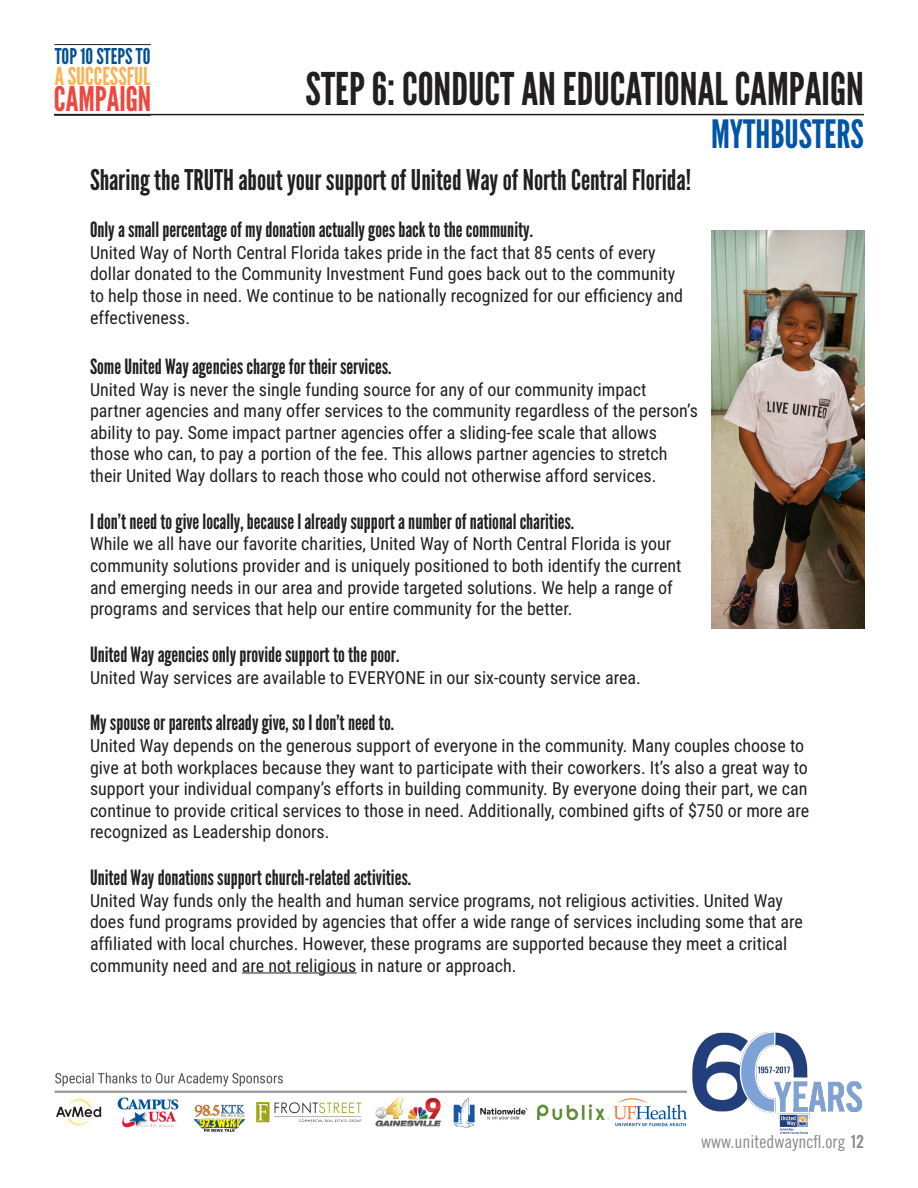
<style>
.page{position:relative;width:918px;height:1188px;background:#fff}
.page>*{position:absolute;margin:0;border:0;box-sizing:border-box;transform-origin:0 0}
.t1{font:45px "League Gothic";color:#231f20}
.t2{font:39px "League Gothic";color:#0155a7}
.t3{font:33.9px "League Gothic";color:#ef473f}
.t4{font:28.5px "League Gothic";color:#231f20}
.t5{font:24.6px "League Gothic";color:#fbb252}
.t6{font:21.75px "League Gothic";color:#035190}
.t7{font:21px "League Gothic";color:#231f20}
.t8{font:18px/21.6px "Roboto Condensed";color:#231f20}
.t9{font:18px "Trade Gothic Cond Eighteen";color:#231f20}
.s1{font-family:"Trade Gothic Bold Cond Twenty"}
</style>
<div class="page">
<hr style="left:54px;top:114px;width:810px;height:1px;background:#231f20">
<img style="left:692px;top:1031px;width:170px;height:103px">
<hr style="left:54px;top:44px;width:97px;height:1px;background:#231f20">
<hr style="left:54px;top:115px;width:97px;height:1px;background:#231f20">
<img style="left:54px;top:1072px;width:633px;height:60px">
<hr style="left:242px;top:973px;width:114px;height:1px;background:#231f20">
<img style="left:711px;top:230px;width:153px;height:399px">
<p class="t6" style="left:55px;top:43px;width:97px">TOP 10 STEPS TO</p>
<h3 class="t5" style="left:55px;top:61px;width:97px">A SUCCESSFUL</h3>
<h3 class="t3" style="left:54px;top:79px;width:99px">CAMPAIGN</h3>
<p class="t1" style="left:306px;top:62px;width:560px">STEP 6: CONDUCT AN EDUCATIONAL CAMPAIGN</p>
<p class="t2" style="left:711px;top:111px;width:154px">MYTHBUSTERS</p>
<p class="t4" style="left:90px;top:163px;width:603px">Sharing the TRUTH about your support of United Way of North Central Florida!</p>
<p class="t7" style="left:90px;top:217px;width:445px">Only a small percentage of my donation actually goes back to the community.</p>
<p class="t8" style="left:90px;top:241px;width:595px">United Way of North Central Florida takes pride in the fact that 85 cents of every dollar donated to the Community Investment Fund goes back out to the community to help those in need. We continue to be nationally recognized for our efficiency and effectiveness.</p>
<p class="t7" style="left:90px;top:354px;width:303px">Some United Way agencies charge for their services.</p>
<p class="t8" style="left:90px;top:378px;width:610px">United Way is never the single funding source for any of our community impact partner agencies and many offer services to the community regardless of the person’s ability to pay. Some impact partner agencies offer a sliding-fee scale that allows those who can, to pay a portion of the fee. This allows partner agencies to stretch their United Way dollars to reach those who could not otherwise afford services.</p>
<p class="t7" style="left:90px;top:509px;width:486px">I don’t need to give locally, because I already support a number of national charities.</p>
<p class="t8" style="left:90px;top:533px;width:593px">While we all have our favorite charities, United Way of North Central Florida is your community solutions provider and is uniquely positioned to both identify the current and emerging needs in our area and provide targeted solutions. We help a range of programs and services that help our entire community for the better.</p>
<p class="t7" style="left:90px;top:642px;width:311px">United Way agencies only provide support to the poor.</p>
<p class="t8" style="left:90px;top:666px;width:552px">United Way services are available to EVERYONE in our six-county service area.</p>
<p class="t7" style="left:90px;top:710px;width:306px">My spouse or parents already give, so I don’t need to.</p>
<p class="t8" style="left:90px;top:734px;width:721px">United Way depends on the generous support of everyone in the community. Many couples choose to give at both workplaces because they want to participate with their coworkers. It’s also a great way to support your individual company’s efforts in building community. By everyone doing their part, we can continue to provide critical services to those in need. Additionally, combined gifts of $750 or more are recognized as Leadership donors.</p>
<p class="t7" style="left:90px;top:865px;width:323px">United Way donations support church-related activities.</p>
<p class="t8" style="left:90px;top:889px;width:714px">United Way funds only the health and human service programs, not religious activities. United Way does fund programs provided by agencies that offer a wide range of services including some that are affiliated with local churches. However, these programs are supported because they meet a critical community need and are not religious in nature or approach.</p>
<p class="t9" style="left:701px;top:1131px;width:164px">www.unitedwayncfl.org <span class="s1">12</span></p>
</div>
